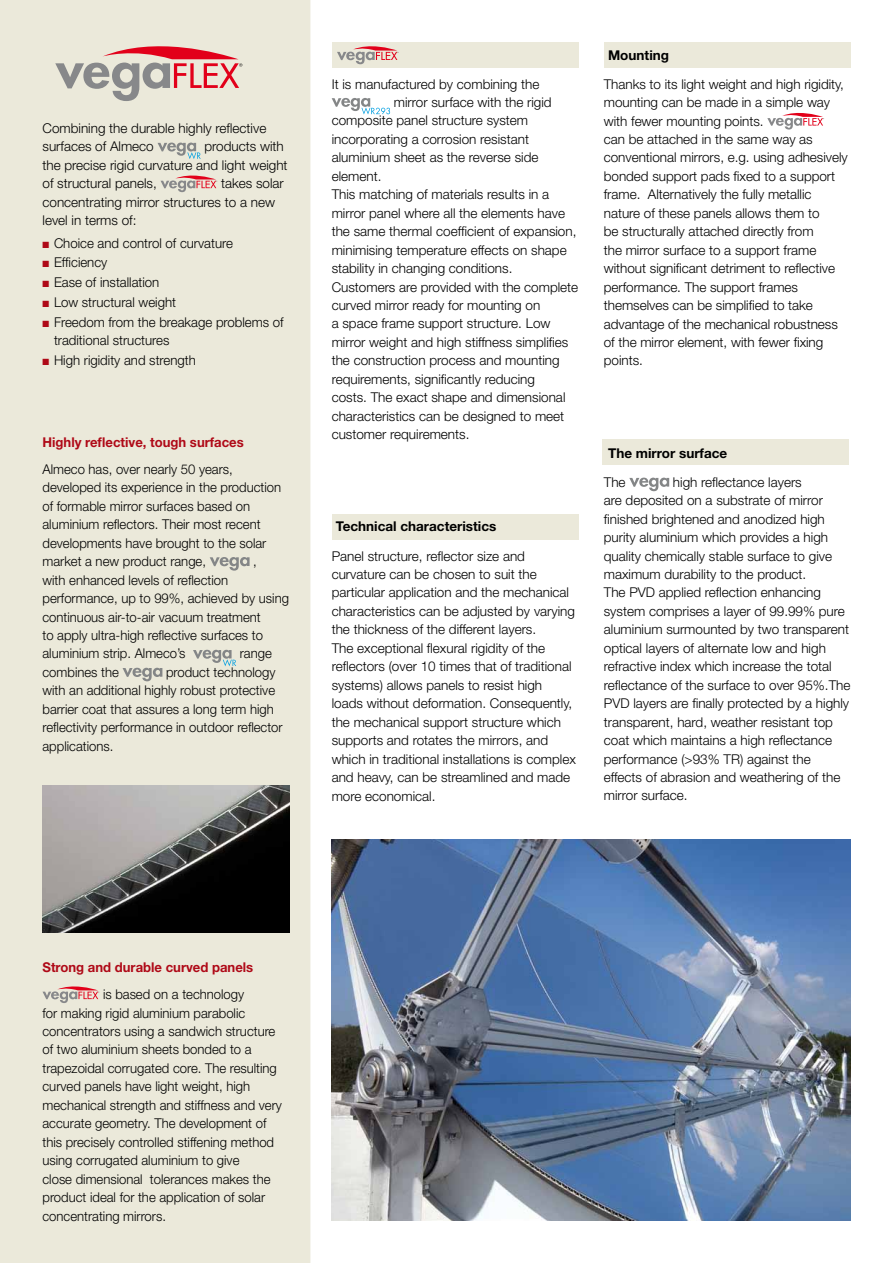
<style>
.page{position:relative;width:893px;height:1263px;background:#fff}
.page>*{position:absolute;margin:0;border:0;box-sizing:border-box;transform-origin:0 0}
.t1{font:300 13.5px/18.5px "Helvetica Neue";color:#000}
.t2{font:700 13.5px "Helvetica Neue";color:#af0917}
.t3{font:700 13.5px "Helvetica Neue";color:#000}
.s1{color:#af0917}
</style>
<div class="page">
<div style="left:604px;top:43px;width:246px;height:25px;background:#ebe9da"></div>
<div style="left:332px;top:43px;width:246px;height:25px;background:#ebe9da"></div>
<div style="left:0;top:0;width:310px;height:1263px;background:#ebe9da"></div>
<div style="left:43px;top:43px;width:255px;height:25px;background:#ebe9da"></div>
<div style="left:43px;top:560px;width:255px;height:25px;background:#ebe9da"></div>
<div style="left:602px;top:440px;width:247px;height:25px;background:#ebe9da"></div>
<div style="left:43px;top:891px;width:255px;height:26px;background:#ebe9da"></div>
<hr style="left:42px;top:1040px;width:1px;height:180px;background:#ebe9da">
<hr style="left:297px;top:1040px;width:1px;height:180px;background:#ebe9da">
<div style="left:332px;top:514px;width:246px;height:26px;background:#ebe9da"></div>
<svg style="left:332px;top:98px;width:58px;height:16px"></svg>
<svg style="left:767px;top:112px;width:57px;height:18px"></svg>
<svg style="left:629px;top:478px;width:40px;height:13px"></svg>
<svg style="left:210px;top:557px;width:40px;height:14px"></svg>
<svg style="left:193px;top:650px;width:43px;height:16px"></svg>
<svg style="left:123px;top:668px;width:39px;height:13px"></svg>
<svg style="left:43px;top:983px;width:56px;height:20px"></svg>
<svg style="left:158px;top:143px;width:43px;height:16px"></svg>
<svg style="left:161px;top:172px;width:56px;height:20px"></svg>
<img style="left:43px;top:786px;width:246px;height:146px">
<img style="left:332px;top:839px;width:518px;height:381px">
<svg style="left:337px;top:46px;width:61px;height:18px"></svg>
<svg style="left:55px;top:35px;width:187px;height:66px"></svg>
<p class="t1" style="left:43px;top:118px;width:225px">Combining the durable highly reflective surfaces of Almeco</p>
<p class="t1" style="left:43px;top:137px;width:247px;text-indent:162px">products with the precise rigid curvature and light weight of structural panels,</p>
<p class="t1" style="left:43px;top:174px;width:243px;text-indent:178px">takes solar concentrating mirror structures to a new level in terms of:</p>
<p class="t1" style="left:43px;top:233px;width:192px"><span class="s1">■</span> Choice and control of curvature</p>
<p class="t1" style="left:43px;top:253px;width:66px"><span class="s1">■</span> Efficiency</p>
<p class="t1" style="left:43px;top:273px;width:118px"><span class="s1">■</span> Ease of installation</p>
<p class="t1" style="left:43px;top:293px;width:135px"><span class="s1">■</span> Low structural weight</p>
<p class="t1" style="left:54px;top:312px;width:231px;text-indent:-11px"><span class="s1">■</span> Freedom from the breakage problems of traditional structures</p>
<p class="t1" style="left:43px;top:350px;width:155px"><span class="s1">■</span> High rigidity and strength</p>
<p class="t2" style="left:43px;top:434px;width:203px">Highly reflective, tough surfaces</p>
<p class="t1" style="left:43px;top:460px;width:240px">Almeco has, over nearly 50 years, developed its experience in the production of formable mirror surfaces based on aluminium reflectors. Their most recent developments have brought to the solar market a new product range,</p>
<p class="t1" style="left:253px;top:552px;width:5px">,</p>
<p class="t1" style="left:43px;top:570px;width:248px">with enhanced levels of reflection performance, up to 99%, achieved by using continuous air-to-air vacuum treatment<br>to apply ultra-high reflective surfaces to aluminium strip. Almeco’s</p>
<p class="t1" style="left:240px;top:644px;width:34px">range</p>
<p class="t1" style="left:43px;top:662px;width:242px;text-indent:124px">product technology with an additional highly robust protective barrier coat that assures a long term high reflectivity performance in outdoor reflector applications.</p>
<p class="t1" style="left:43px;top:662px;width:78px">combines the</p>
<p class="t1" style="left:332px;top:74px;width:209px">It is manufactured by combining the</p>
<p class="t1" style="left:394px;top:93px;width:159px">mirror surface with the rigid</p>
<p class="t1" style="left:332px;top:111px;width:198px">composite panel structure system</p>
<p class="t1" style="left:332px;top:130px;width:199px">incorporating a corrosion resistant</p>
<p class="t1" style="left:332px;top:148px;width:208px">aluminium sheet as the reverse side</p>
<p class="t1" style="left:332px;top:166px;width:51px">element.</p>
<p class="t1" style="left:332px;top:185px;width:219px">This matching of materials results in a</p>
<p class="t1" style="left:332px;top:203px;width:235px">mirror panel where all the elements have</p>
<p class="t1" style="left:332px;top:222px;width:246px">the same thermal coefficient of expansion,</p>
<p class="t1" style="left:332px;top:240px;width:237px">minimising temperature effects on shape</p>
<p class="t1" style="left:332px;top:259px;width:182px">stability in changing conditions.</p>
<p class="t1" style="left:332px;top:277px;width:248px">Customers are provided with the complete</p>
<p class="t1" style="left:332px;top:296px;width:210px">curved mirror ready for mounting on</p>
<p class="t1" style="left:332px;top:314px;width:220px">a space frame support structure. Low</p>
<p class="t1" style="left:332px;top:333px;width:238px">mirror weight and high stiffness simplifies</p>
<p class="t1" style="left:332px;top:351px;width:230px">the construction process and mounting</p>
<p class="t1" style="left:332px;top:369px;width:205px">requirements, significantly reducing</p>
<p class="t1" style="left:332px;top:388px;width:235px">costs. The exact shape and dimensional</p>
<p class="t1" style="left:332px;top:406px;width:234px">characteristics can be designed to meet</p>
<p class="t1" style="left:332px;top:425px;width:139px">customer requirements.</p>
<p class="t3" style="left:336px;top:518px;width:162px">Technical characteristics</p>
<p class="t1" style="left:332px;top:546px;width:246px">Panel structure, reflector size and curvature can be chosen to suit the particular application and the mechanical characteristics can be adjusted by varying the thickness of the different layers.<br>The exceptional flexural rigidity of the reflectors (over 10 times that of traditional systems) allows panels to resist high loads without deformation. Consequently, the mechanical support structure which supports and rotates the mirrors, and which in traditional installations is complex and heavy, can be streamlined and made more economical.</p>
<p class="t3" style="left:608px;top:46px;width:62px">Mounting</p>
<p class="t1" style="left:604px;top:74px;width:245px">Thanks to its light weight and high rigidity, mounting can be made in a simple way with fewer mounting points.<br>can be attached in the same way as conventional mirrors, e.g. using adhesively bonded support pads fixed to a support frame. Alternatively the fully metallic nature of these panels allows them to<br>be structurally attached directly from<br>the mirror surface to a support frame without significant detriment to reflective performance. The support frames themselves can be simplified to take advantage of the mechanical robustness of the mirror element, with fewer fixing points.</p>
<p class="t3" style="left:608px;top:444px;width:121px">The mirror surface</p>
<p class="t1" style="left:604px;top:472px;width:23px">The</p>
<p class="t1" style="left:604px;top:472px;width:248px;text-indent:69px">high reflectance layers<br>are deposited on a substrate of mirror finished brightened and anodized high purity aluminium which provides a high quality chemically stable surface to give maximum durability to the product.<br>The PVD applied reflection enhancing system comprises a layer of 99.99% pure aluminium surmounted by two transparent optical layers of alternate low and high refractive index which increase the total reflectance of the surface to over 95%.The PVD layers are finally protected by a highly transparent, hard, weather resistant top coat which maintains a high reflectance performance (&gt;93% TR) against the effects of abrasion and weathering of the mirror surface.</p>
<p class="t2" style="left:43px;top:959px;width:212px">Strong and durable curved panels</p>
<p class="t1" style="left:43px;top:985px;width:241px;text-indent:60px">is based on a technology<br>for making rigid aluminium parabolic concentrators using a sandwich structure of two aluminium sheets bonded to a trapezoidal corrugated core. The resulting curved panels have light weight, high mechanical strength and stiffness and very accurate geometry. The development of this precisely controlled stiffening method using corrugated aluminium to give<br>close dimensional tolerances makes the product ideal for the application of solar concentrating mirrors.</p>
</div>
